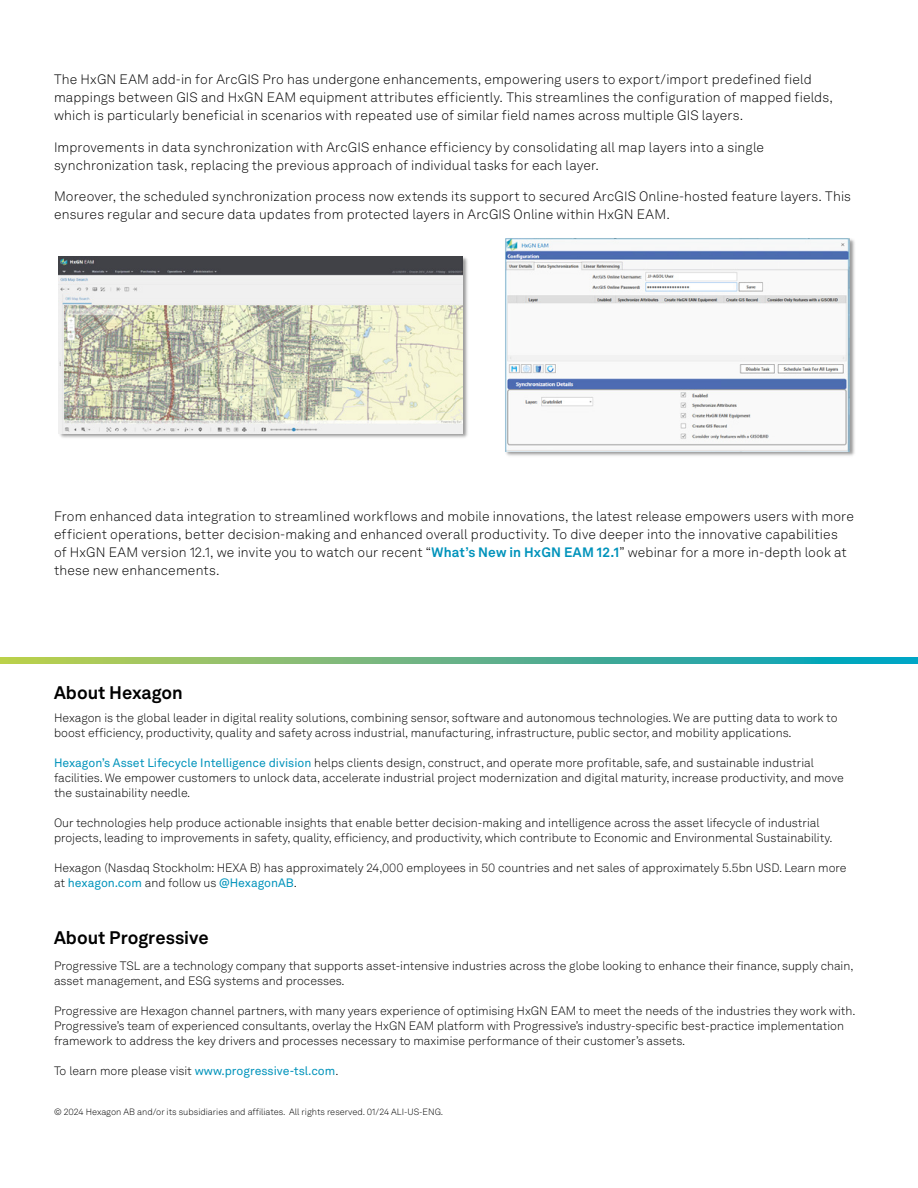
<style>
.page{position:relative;width:918px;height:1188px;background:#fff}
.page>*{position:absolute;margin:0;border:0;box-sizing:border-box;transform-origin:0 0}
.t1{font:700 18px "Hexagon Akkurat";color:#000}
.t2{font:300 13.5px/18px "Hexagon Akkurat";letter-spacing:.01em;color:#000}
.t3{font:300 12px/15px "Hexagon Akkurat";color:#000}
.t4{font:300 9px "Hexagon Akkurat";color:#000}
.s1{font-weight:700;color:#0093bb}
.s2{font-weight:400;color:#0093bb}
</style>
<div class="page">
<img style="left:58px;top:256px;width:410px;height:182px">
<img style="left:59px;top:256px;width:404px;height:177px">
<img style="left:505px;top:239px;width:350px;height:217px">
<img style="left:505px;top:238px;width:345px;height:213px">
<svg style="left:1px;top:657px;width:917px;height:6px;background:#60b488"></svg>
<p class="t2" style="left:54px;top:70px;width:780px">The HxGN EAM add-in for ArcGIS Pro has undergone enhancements, empowering users to export/import predefined field mappings between GIS and HxGN EAM equipment attributes efficiently. This streamlines the configuration of mapped fields, which is particularly beneficial in scenarios with repeated use of similar field names across multiple GIS layers.</p>
<p class="t2" style="left:54px;top:138px;width:712px">Improvements in data synchronization with ArcGIS enhance efficiency by consolidating all map layers into a single synchronization task, replacing the previous approach of individual tasks for each layer.</p>
<p class="t2" style="left:54px;top:187px;width:799px">Moreover, the scheduled synchronization process now extends its support to secured ArcGIS Online-hosted feature layers. This ensures regular and secure data updates from protected layers in ArcGIS Online within HxGN EAM.</p>
<p class="t2" style="left:54px;top:507px;width:802px">From enhanced data integration to streamlined workflows and mobile innovations, the latest release empowers users with more efficient operations, better decision-making and enhanced overall productivity. To dive deeper into the innovative capabilities<br>of HxGN EAM version 12.1, we invite you to watch our recent “<span class="s1">What’s New in HxGN EAM 12.1</span>” webinar for a more in-depth look at these new enhancements.</p>
<h1 class="t1" style="left:54px;top:679px;width:130px">About Hexagon</h1>
<p class="t3" style="left:54px;top:710px;width:785px">Hexagon is the global leader in digital reality solutions, combining sensor, software and autonomous technologies. We are putting data to work to boost efficiency, productivity, quality and safety across industrial, manufacturing, infrastructure, public sector, and mobility applications.</p>
<p class="t3" style="left:54px;top:755px;width:791px"><span class="s2">Hexagon’s Asset Lifecycle Intelligence division</span> helps clients design, construct, and operate more profitable, safe, and sustainable industrial facilities. We empower customers to unlock data, accelerate industrial project modernization and digital maturity, increase productivity, and move the sustainability needle.</p>
<p class="t3" style="left:54px;top:815px;width:780px">Our technologies help produce actionable insights that enable better decision-making and intelligence across the asset lifecycle of industrial projects, leading to improvements in safety, quality, efficiency, and productivity, which contribute to Economic and Environmental Sustainability.</p>
<p class="t3" style="left:54px;top:860px;width:794px">Hexagon (Nasdaq Stockholm: HEXA B) has approximately 24,000 employees in 50 countries and net sales of approximately 5.5bn USD. Learn more at <span class="s2">hexagon.com</span> and follow us <span class="s2">@HexagonAB</span>.</p>
<h1 class="t1" style="left:54px;top:923px;width:156px">About Progressive</h1>
<p class="t3" style="left:54px;top:958px;width:801px">Progressive TSL are a technology company that supports asset-intensive industries across the globe looking to enhance their finance, supply chain, asset management, and ESG systems and processes.</p>
<p class="t3" style="left:54px;top:1003px;width:803px">Progressive are Hexagon channel partners, with many years experience of optimising HxGN EAM to meet the needs of the industries they work with.<br>Progressive’s team of experienced consultants, overlay the HxGN EAM platform with Progressive’s industry-specific best-practice implementation framework to address the key drivers and processes necessary to maximise performance of their customer’s assets.</p>
<p class="t3" style="left:54px;top:1063px;width:286px">To learn more please visit <span class="s2">www.progressive-tsl.com</span>.</p>
<p class="t4" style="left:54px;top:1106px;width:391px">© 2024 Hexagon AB and/or its subsidiaries and affiliates. All rights reserved. 01/24 ALI-US-ENG.</p>
</div>
